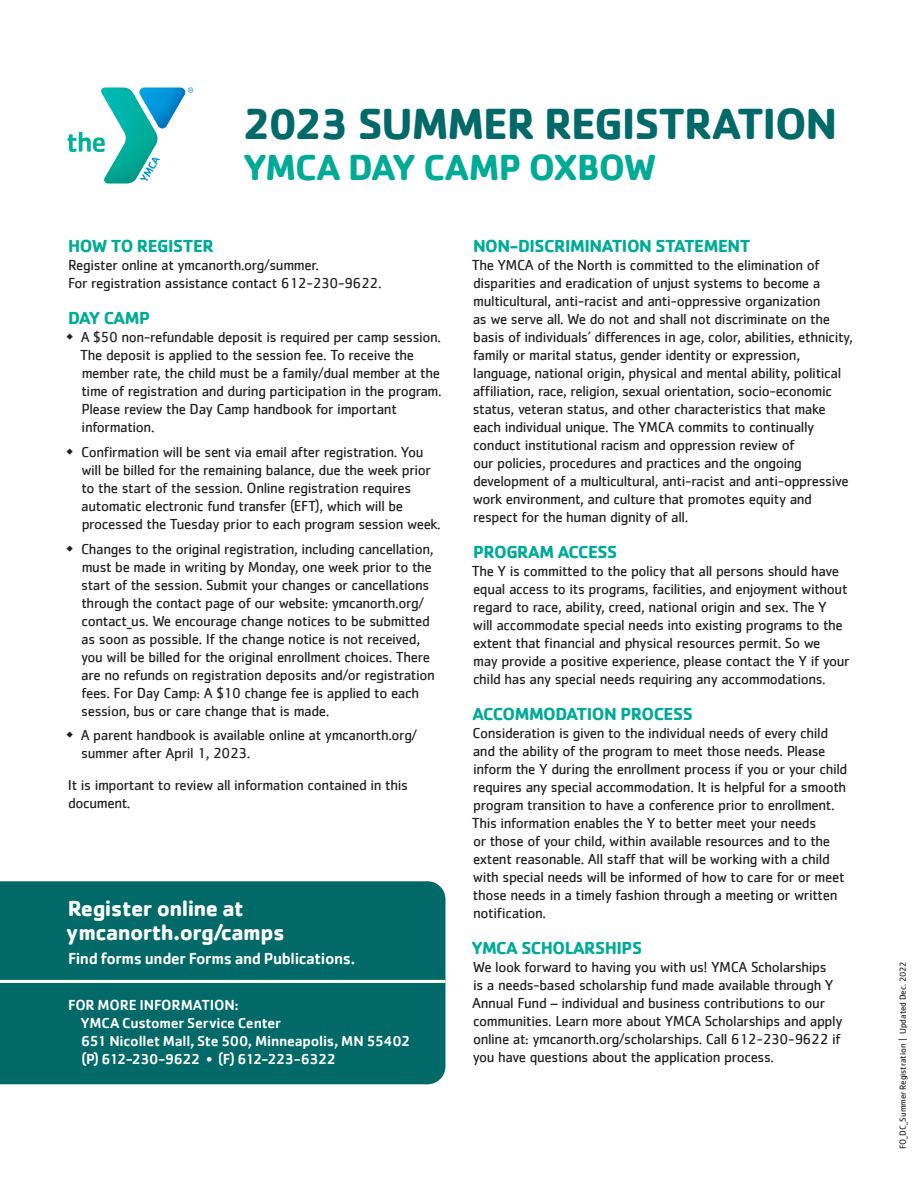
<style>
.page{position:relative;width:918px;height:1188px;background:#fff}
.page>*{position:absolute;margin:0;border:0;box-sizing:border-box;transform-origin:0 0}
.t1{font:700 45px "Cachet";letter-spacing:-.03em;color:#016a69}
.t2{font:700 37.5px "Cachet";letter-spacing:-.035em;color:#00ab95}
.t3{font:700 22.5px/24px "Cachet";letter-spacing:-.025em;color:#fff}
.t4{font:700 18px "Cachet";letter-spacing:-.025em;color:#00ab95}
.t5{font:500 16.5px "Cachet";letter-spacing:-.025em;color:#fff}
.t6{font:15px/18px "Cachet";letter-spacing:-.025em;color:#231f20}
.t7{font:500 15px/18px "Cachet";letter-spacing:-.015em;color:#fff}
.t8{font:9px "Cachet";letter-spacing:-.005em;color:#231f20}
</style>
<div class="page">
<svg style="left:68px;top:87px;width:125px;height:97px"></svg>
<div style="left:0;top:881px;width:446px;height:203px;background:#016a69"></div>
<hr style="left:0;top:980px;width:446px;height:3px;background:#fff">
<h1 class="t1" style="left:243px;top:94px;width:596px">2023 SUMMER REGISTRATION</h1>
<h2 class="t2" style="left:243px;top:143px;width:415px">YMCA DAY CAMP OXBOW</h2>
<p class="t4" style="left:68px;top:234px;width:147px">HOW TO REGISTER</p>
<p class="t6" style="left:68px;top:256px;width:315px">Register online at ymcanorth.org/summer.<br>For registration assistance contact 612-230-9622.</p>
<p class="t4" style="left:68px;top:306px;width:83px">DAY CAMP</p>
<p class="t6" style="left:80px;top:328px;width:363px">A $50 non-refundable deposit is required per camp session.<br>The deposit is applied to the session fee. To receive the member rate, the child must be a family/dual member at the time of registration and during participation in the program.<br>Please review the Day Camp handbook for important information.</p>
<p class="t6" style="left:81px;top:442px;width:361px">Confirmation will be sent via email after registration. You will be billed for the remaining balance, due the week prior to the start of the session. Online registration requires automatic electronic fund transfer (EFT), which will be processed the Tuesday prior to each program session week.</p>
<p class="t6" style="left:81px;top:539px;width:355px">Changes to the original registration, including cancellation, must be made in writing by Monday, one week prior to the start of the session. Submit your changes or cancellations through the contact page of our website: ymcanorth.org/ contact_us. We encourage change notices to be submitted as soon as possible. If the change notice is not received, you will be billed for the original enrollment choices. There are no refunds on registration deposits and/or registration fees. For Day Camp: A $10 change fee is applied to each session, bus or care change that is made.</p>
<p class="t6" style="left:81px;top:726px;width:338px">A parent handbook is available online at ymcanorth.org/ summer after April 1, 2023.</p>
<p class="t6" style="left:68px;top:775px;width:341px">It is important to review all information contained in this document.</p>
<h3 class="t3" style="left:66px;top:895px;width:220px">Register online at ymcanorth.org/camps</h3>
<p class="t5" style="left:68px;top:948px;width:289px">Find forms under Forms and Publications.</p>
<p class="t7" style="left:81px;top:995px;width:331px;text-indent:-12px">FOR MORE INFORMATION:<br>YMCA Customer Service Center<br>651 Nicollet Mall, Ste 500, Minneapolis, MN 55402 (P) 612-230-9622 • (F) 612-223-6322</p>
<p class="t4" style="left:473px;top:234px;width:279px">NON-DISCRIMINATION STATEMENT</p>
<p class="t6" style="left:472px;top:256px;width:383px">The YMCA of the North is committed to the elimination of disparities and eradication of unjust systems to become a multicultural, anti-racist and anti-oppressive organization<br>as we serve all. We do not and shall not discriminate on the basis of individuals’ differences in age, color, abilities, ethnicity, family or marital status, gender identity or expression, language, national origin, physical and mental ability, political affiliation, race, religion, sexual orientation, socio-economic status, veteran status, and other characteristics that make each individual unique. The YMCA commits to continually conduct institutional racism and oppression review of<br>our policies, procedures and practices and the ongoing development of a multicultural, anti-racist and anti-oppressive work environment, and culture that promotes equity and respect for the human dignity of all.</p>
<p class="t4" style="left:473px;top:540px;width:146px">PROGRAM ACCESS</p>
<p class="t6" style="left:472px;top:562px;width:380px">The Y is committed to the policy that all persons should have equal access to its programs, facilities, and enjoyment without regard to race, ability, creed, national origin and sex. The Y<br>will accommodate special needs into existing programs to the extent that financial and physical resources permit. So we<br>may provide a positive experience, please contact the Y if your child has any special needs requiring any accommodations.</p>
<p class="t4" style="left:472px;top:702px;width:222px">ACCOMMODATION PROCESS</p>
<p class="t6" style="left:472px;top:724px;width:377px">Consideration is given to the individual needs of every child and the ability of the program to meet those needs. Please inform the Y during the enrollment process if you or your child requires any special accommodation. It is helpful for a smooth program transition to have a conference prior to enrollment.<br>This information enables the Y to better meet your needs<br>or those of your child, within available resources and to the extent reasonable. All staff that will be working with a child with special needs will be informed of how to care for or meet those needs in a timely fashion through a meeting or written notification.</p>
<p class="t4" style="left:472px;top:936px;width:172px">YMCA SCHOLARSHIPS</p>
<p class="t6" style="left:472px;top:958px;width:372px">We look forward to having you with us! YMCA Scholarships<br>is a needs-based scholarship fund made available through Y Annual Fund – individual and business contributions to our communities. Learn more about YMCA Scholarships and apply online at: ymcanorth.org/scholarships. Call 612-230-9622 if you have questions about the application process.</p>
<p class="t8" style="left:898px;top:1149px;width:189px;rotate:-90deg">FO_DC_Summer Registration | Updated Dec. 2022</p>
</div>
